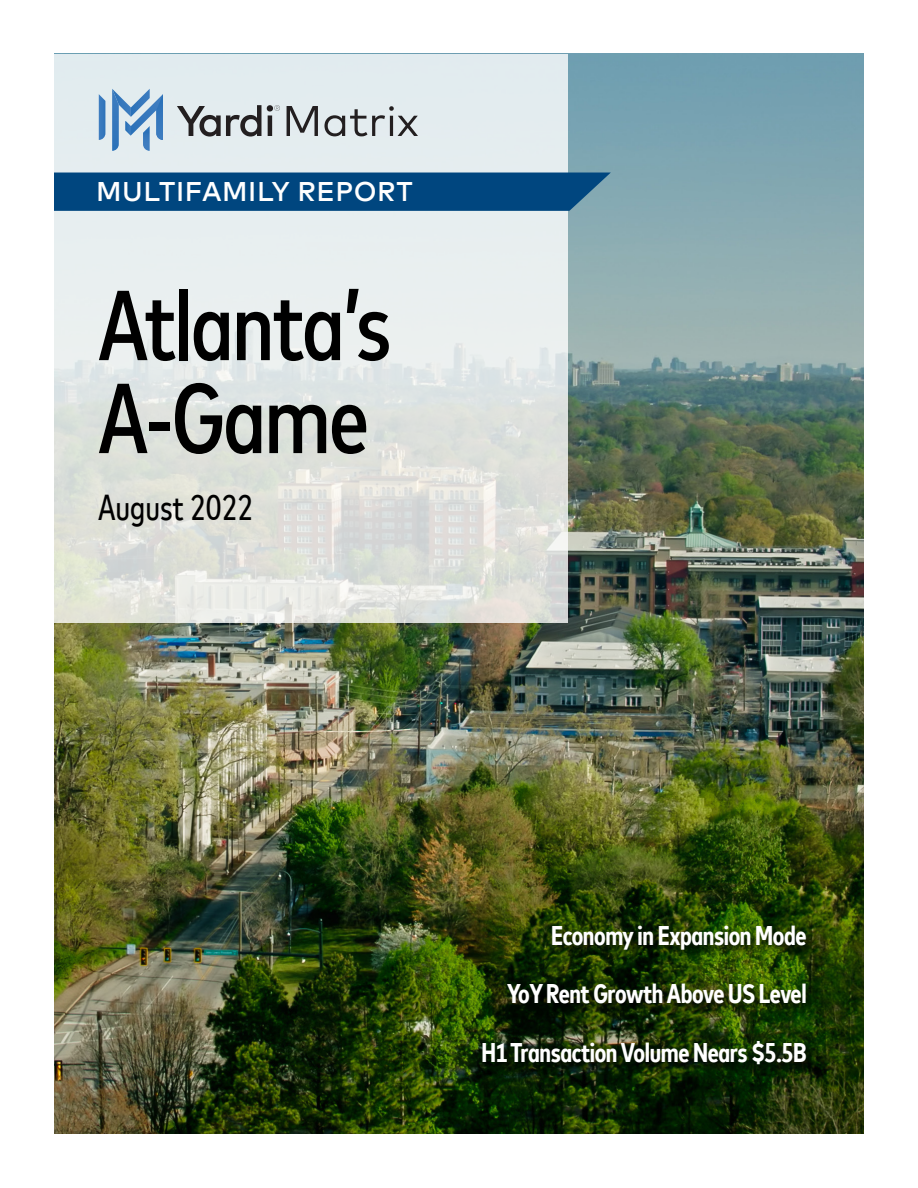
<style>
.page{position:relative;width:918px;height:1188px;background:#fff}
.page>*{position:absolute;margin:0;border:0;box-sizing:border-box;transform-origin:0 0}
.t1{font:500 condensed 99px/93px "Mark Offc Pro";letter-spacing:-.02em;color:#000}
.t2{font:condensed 36px "Mark Offc Pro";color:#000}
.t3{font:700 condensed 27px/58.5px "Mark Offc Pro";letter-spacing:-.015em;color:#fff;text-align:right}
.t4{font:500 27px "Mark Offc Pro";letter-spacing:.02em;color:#fff}
</style>
<div class="page">
<img style="left:54px;top:54px;width:810px;height:1080px">
<svg style="left:54px;top:54px;width:513px;height:569px;background:#e2e7e6"></svg>
<div style="left:54px;top:173px;width:557px;height:38px;background:#00467f"></div>
<svg style="left:479px;top:923px;width:340px;height:153px;background:#1a3104"></svg>
<svg style="left:177px;top:105px;width:84px;height:32px;background:#a0a4a7"></svg>
<svg style="left:267px;top:105px;width:13px;height:31px"></svg>
<svg style="left:287px;top:106px;width:31px;height:30px"></svg>
<svg style="left:324px;top:106px;width:94px;height:30px;background:#b5bbbd"></svg>
<svg style="left:99px;top:94px;width:6px;height:46px"></svg>
<svg style="left:112px;top:89px;width:51px;height:62px;background:#97b9d9"></svg>
<p class="t4" style="left:96px;top:171px;width:318px">MULTIFAMILY REPORT</p>
<h1 class="t1" style="left:98px;top:271px;width:295px">Atlanta’s<br>A-Game</h1>
<h2 class="t2" style="left:98px;top:481px;width:157px">August 2022</h2>
<p class="t3" style="left:482px;top:904px;width:327px">Economy in Expansion Mode<br>YoY Rent Growth Above US Level<br>H1 Transaction Volume Nears $5.5B</p>
</div>
